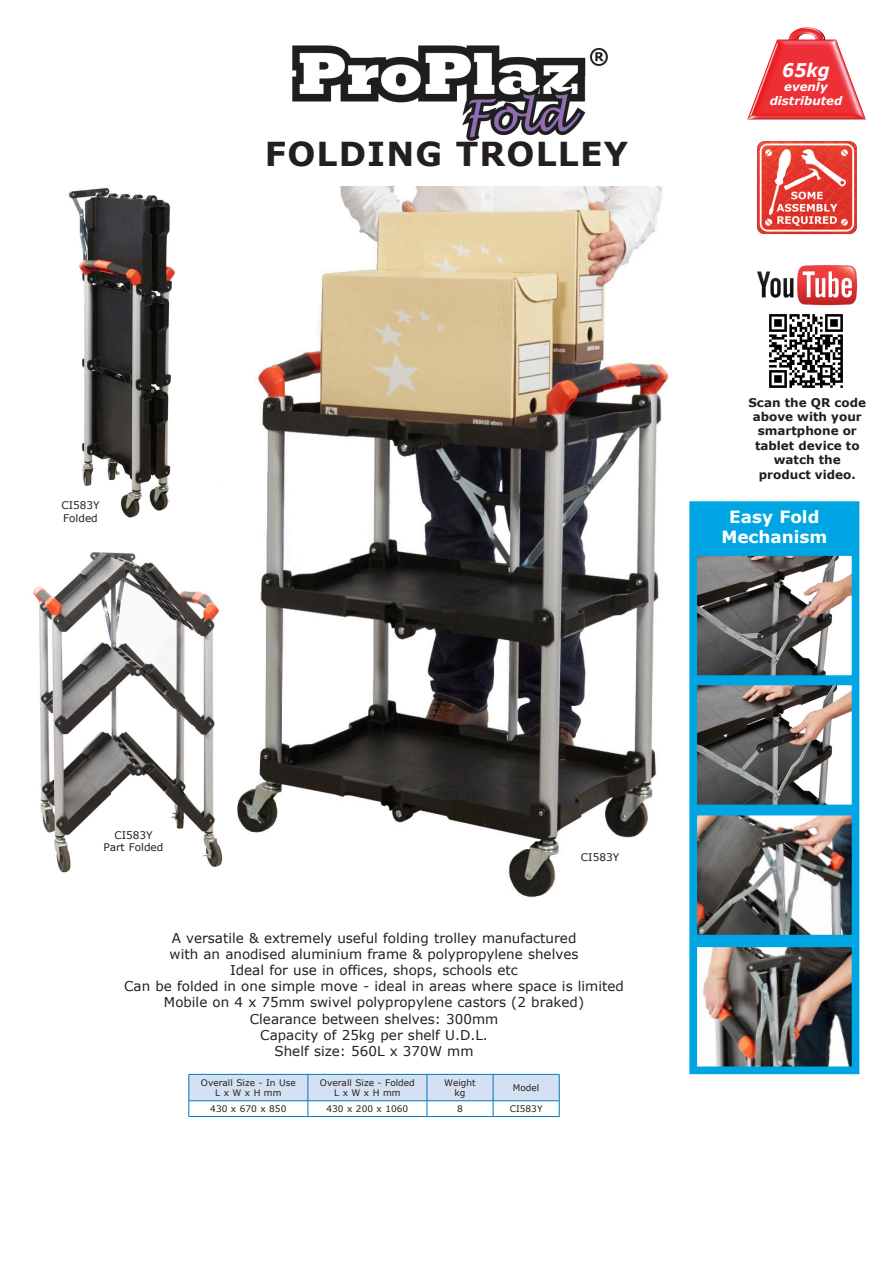
<style>
.page{position:relative;width:893px;height:1263px;background:#fff}
.page>*{position:absolute;margin:0;border:0;box-sizing:border-box;transform-origin:0 0}
.t1{font:700 33px "Verdana";letter-spacing:.035em;color:#231f20}
.t2{font:italic 700 18.9px "Verdana";color:#fff;scale:.9 1}
.t3{font:700 16.8px/20.2px "Verdana";color:#fff;text-align:center}
.t4{font:13.5px/16.2px "Verdana";color:#231f20;text-align:center}
.t5{font:700 12px/14.4px "Verdana";color:#231f20;text-align:center}
.t6{font:italic 700 11.7px/14.1px "Verdana";color:#fff;text-align:center}
.t7{font:10.5px "Verdana";color:#231f20}
.t8{font:9px "Verdana";color:#231f20}
</style>
<div class="page">
<img style="left:237px;top:187px;width:432px;height:711px">
<hr style="left:189px;top:1116px;width:119px;height:1px;background:#0077c0">
<hr style="left:308px;top:1116px;width:119px;height:1px;background:#0077c0">
<hr style="left:427px;top:1116px;width:66px;height:1px;background:#0077c0">
<hr style="left:493px;top:1116px;width:66px;height:1px;background:#0077c0">
<svg style="left:189px;top:1074px;width:371px;height:42px"></svg>
<img style="left:757px;top:165px;width:100px;height:70px">
<img style="left:747px;top:27px;width:119px;height:138px">
<div style="left:689px;top:501px;width:170px;height:573px;background:#00a5e3;border:2px solid #00a5e3"></div>
<img style="left:698px;top:557px;width:152px;height:117px">
<div style="left:695px;top:554px;width:158px;height:123px;border:2px solid #00a5e3"></div>
<img style="left:698px;top:686px;width:152px;height:117px">
<div style="left:695px;top:683px;width:158px;height:123px;border:2px solid #00a5e3"></div>
<img style="left:698px;top:817px;width:152px;height:116px">
<div style="left:695px;top:814px;width:158px;height:122px;border:2px solid #00a5e3"></div>
<img style="left:698px;top:948px;width:152px;height:117px">
<div style="left:695px;top:945px;width:158px;height:123px;border:2px solid #00a5e3"></div>
<img style="left:69px;top:187px;width:106px;height:331px">
<img style="left:33px;top:552px;width:190px;height:321px">
<img style="left:757px;top:265px;width:101px;height:41px">
<img style="left:769px;top:314px;width:74px;height:74px">
<img style="left:292px;top:45px;width:316px;height:95px">
<p class="t7" style="left:61px;top:498px;width:40px">CI583Y</p>
<p class="t7" style="left:63px;top:511px;width:36px">Folded</p>
<p class="t1" style="left:265px;top:130px;width:365px">FOLDING TROLLEY</p>
<p class="t2" style="left:782px;top:57px;width:54px">65kg</p>
<p class="t6" style="left:770px;top:79px;width:74px">evenly distributed</p>
<p class="t5" style="left:748px;top:395px;width:119px">Scan the QR code</p>
<p class="t5" style="left:753px;top:409px;width:111px">above with your</p>
<p class="t5" style="left:758px;top:423px;width:101px">smartphone or</p>
<p class="t5" style="left:755px;top:438px;width:106px">tablet device to watch the</p>
<p class="t5" style="left:759px;top:467px;width:98px">product video.</p>
<p class="t3" style="left:721px;top:506px;width:107px">Easy Fold<br>Mechanism</p>
<p class="t7" style="left:114px;top:828px;width:40px">CI583Y</p>
<p class="t7" style="left:103px;top:840px;width:61px">Part Folded</p>
<p class="t7" style="left:581px;top:850px;width:40px">CI583Y</p>
<p class="t4" style="left:172px;top:929px;width:406px">A versatile &amp; extremely useful folding trolley manufactured</p>
<p class="t4" style="left:170px;top:946px;width:410px">with an anodised aluminium frame &amp; polypropylene shelves</p>
<p class="t4" style="left:124px;top:962px;width:501px">Ideal for use in offices, shops, schools etc<br>Can be folded in one simple move - ideal in areas where space is limited<br>Mobile on 4 x 75mm swivel polypropylene castors (2 braked)</p>
<p class="t4" style="left:250px;top:1010px;width:250px">Clearance between shelves: 300mm</p>
<p class="t4" style="left:260px;top:1027px;width:229px">Capacity of 25kg per shelf U.D.L.</p>
<p class="t4" style="left:275px;top:1043px;width:200px">Shelf size: 560L x 370W mm</p>
<p class="t8" style="left:201px;top:1076px;width:96px">Overall Size - In Use</p>
<p class="t8" style="left:215px;top:1087px;width:68px">L x W x H mm</p>
<p class="t8" style="left:320px;top:1076px;width:96px">Overall Size - Folded</p>
<p class="t8" style="left:334px;top:1087px;width:68px">L x W x H mm</p>
<p class="t8" style="left:444px;top:1076px;width:33px">Weight</p>
<p class="t8" style="left:455px;top:1087px;width:12px">kg</p>
<p class="t8" style="left:513px;top:1081px;width:28px">Model</p>
<p class="t8" style="left:210px;top:1102px;width:78px">430 x 670 x 850</p>
<p class="t8" style="left:327px;top:1102px;width:83px">430 x 200 x 1060</p>
<p class="t8" style="left:457px;top:1102px;width:7px">8</p>
<p class="t8" style="left:510px;top:1102px;width:34px">CI583Y</p>
</div>
